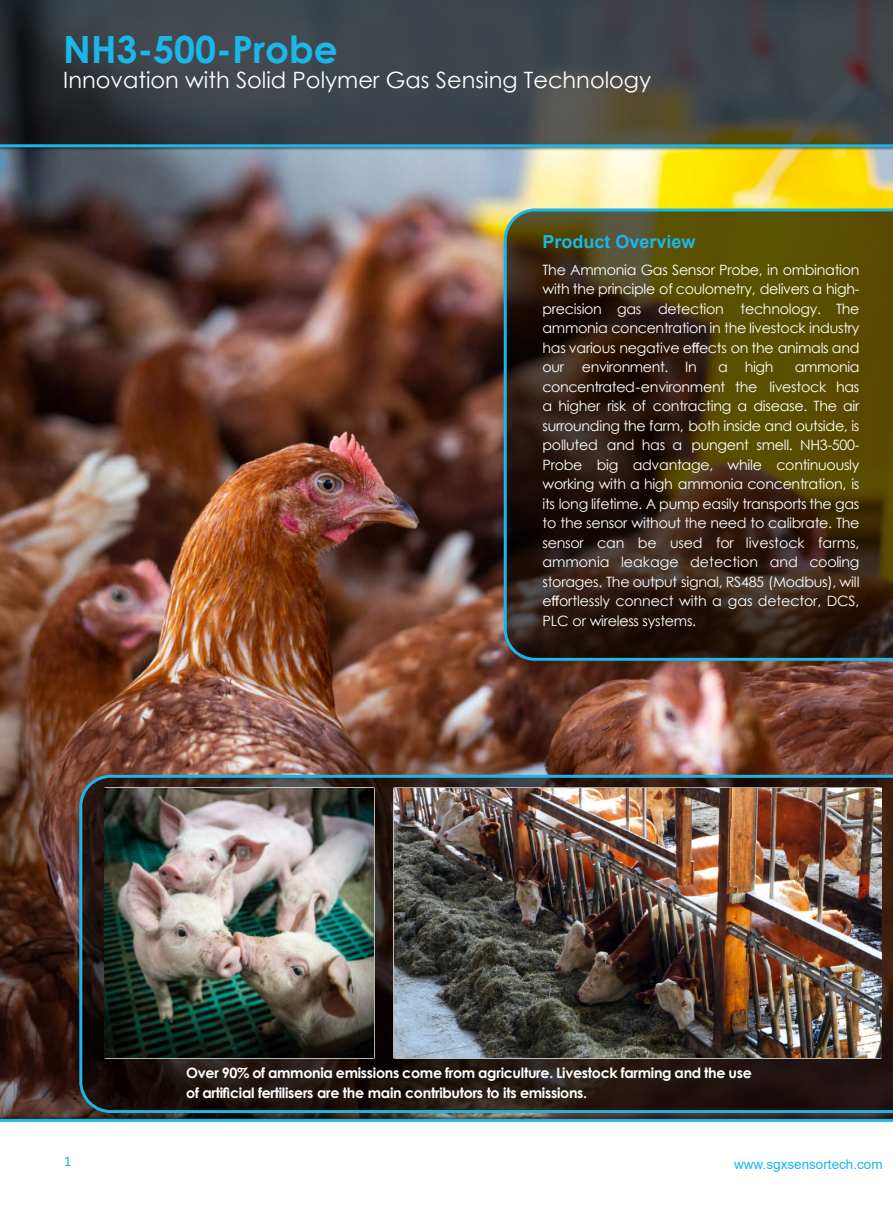
<style>
.page{position:relative;width:893px;height:1212px;background:#fff}
.page>*{position:absolute;margin:0;border:0;box-sizing:border-box;transform-origin:0 0}
.t1{font:700 37.5px "Century Gothic";color:#1ab7ea}
.t2{font:22.5px "Century Gothic";color:#fff}
.t3{font:700 18px "Arial";color:#1ab7ea}
.t4{font:15px "Calibri";color:#1ab7ea}
.t5{font:14.25px/19.5px "Century Gothic";letter-spacing:-.02em;color:#fff;text-align:justify}
.t6{font:700 14.25px/19.5px "Century Gothic";letter-spacing:-.02em;color:#fff}
.t7{font:13.5px "Arial";color:#1ab7ea}
.s1{font-family:"Arial"}
</style>
<div class="page">
<img style="left:0;top:151px;width:893px;height:964px">
<svg style="left:78px;top:773px;width:815px;height:341px;background:#292928"></svg>
<img style="left:394px;top:788px;width:487px;height:270px">
<svg style="left:502px;top:207px;width:391px;height:455px;background:#3e3211"></svg>
<div style="left:0;top:0;width:893px;height:146px;background:#000;opacity:.65"></div>
<img style="left:0;top:143px;width:893px;height:8px">
<hr style="left:0;top:144px;width:893px;height:3px;background:#1ab7ea">
<img style="left:0;top:1115px;width:893px;height:4px">
<hr style="left:0;top:1119px;width:893px;height:3px;background:#1ab7ea">
<img style="left:105px;top:788px;width:269px;height:269px">
<h1 class="t1" style="left:63px;top:21px;width:276px">NH3-500-Probe</h1>
<h2 class="t2" style="left:63px;top:64px;width:589px">Innovation with Solid Polymer Gas Sensing Technology</h2>
<p class="t3" style="left:542px;top:229px;width:155px">Product Overview</p>
<p class="t5" style="left:542px;top:260px;width:318px">The Ammonia Gas Sensor Probe, in ombination with the principle of coulometry, delivers a high&shy;precision gas detection technology. The ammonia concentration in the livestock industry has various negative e<span class="s1">昀昀</span>ects on the animals and our environment. In</p>
<p class="t5" style="left:542px;top:357px;width:318px;text-indent:252px">ammonia concentrated-environment the livestock has a higher risk of contracting a disease. The air surrounding the farm, both inside and outside, is polluted and has a pungent smell. NH3-500- Probe big advantage, while continuously working with a high ammonia concentration, is its long lifetime. A pump easily transports the gas to the sensor without the need to calibrate. The sensor can be used for livestock farms, ammonia leakage detection and cooling storages. The output signal, RS485 (Modbus), will e<span class="s1">昀昀</span>ortlessly connect with a gas detector, DCS, PLC or wireless systems.</p>
<p class="t5" style="left:718px;top:357px;width:57px">a high</p>
<p class="t4" style="left:64px;top:1150px;width:9px">1</p>
<p class="t6" style="left:186px;top:1063px;width:567px">Over 90% of ammonia emissions come from agriculture. Livestock farming and the use of arti昀椀cial fertilisers are the main contributors to its emissions.</p>
<p class="t7" style="left:734px;top:1155px;width:150px">www.sgxsensortech.com</p>
</div>
